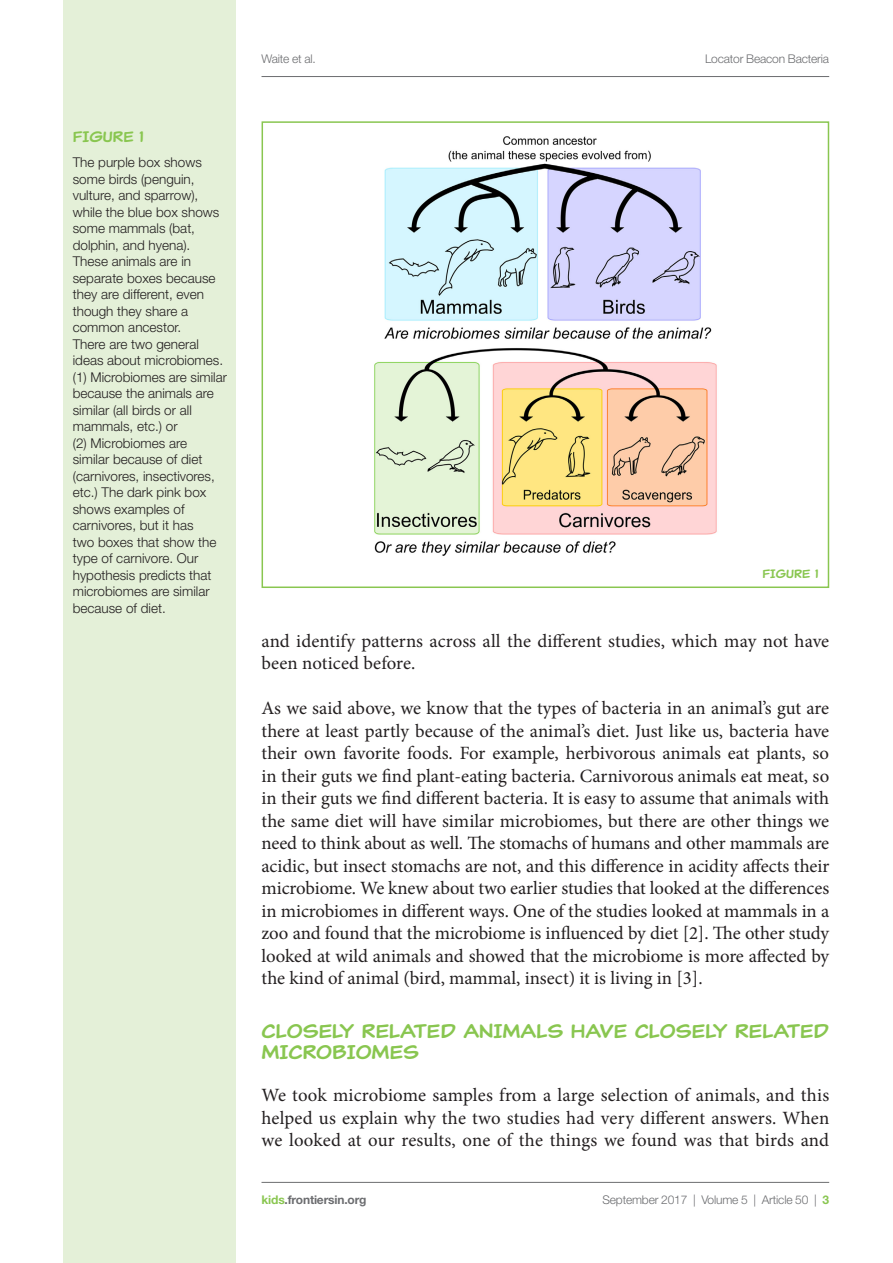
<style>
.page{position:relative;width:893px;height:1263px;background:#fff}
.page>*{position:absolute;margin:0;border:0;box-sizing:border-box;transform-origin:0 0}
.t1{font:19.5px "Classic Comic";color:#89c650}
.t2{font:18.75px/22.5px "Minion Pro";color:#231f20;text-align:justify}
.t3{font:15px "Classic Comic";color:#89c650}
.t4{font:300 13.5px/16.5px "Helvetica Neue LT Std";color:#231f20}
.t5{font:300 12px "Helvetica Neue LT Std";letter-spacing:-.015em;color:#6c6d70}
.t6{font:700 12px "Helvetica Neue LT Std";color:#6c6d70}
.t7{font:12px "Classic Comic";color:#89c650}
.s1{color:#89c650}
.s2{font-weight:700;color:#89c650}
</style>
<div class="page">
<div style="left:64px;top:0;width:172px;height:1263px;background:#e4f0d8"></div>
<hr style="left:261px;top:76px;width:568px;height:1px;background:#6c6d70">
<hr style="left:261px;top:1182px;width:568px;height:1px;background:#6c6d70">
<img style="left:374px;top:136px;width:343px;height:420px">
<div style="left:262px;top:121px;width:567px;height:467px;border:2px solid #89c650"></div>
<p class="t3" style="left:73px;top:127px;width:21px">FIgU</p>
<p class="t3" style="left:113px;top:127px;width:33px">rE 1</p>
<p class="t4" style="left:73px;top:154px;width:156px">The purple box shows some birds (penguin, vulture, and sparrow), while the blue box shows some mammals (bat, dolphin, and hyena).<br>These animals are in separate boxes because they are different, even though they share a common ancestor.<br>There are two general ideas about microbiomes. (1) Microbiomes are similar because the animals are similar (all birds or all mammals, etc.) or<br>(2) Microbiomes are<br>similar because of diet (carnivores, insectivores, etc.) The dark pink box shows examples of carnivores, but it has<br>two boxes that show the type of carnivore. Our hypothesis predicts that microbiomes are similar because of diet.</p>
<p class="t5" style="left:261px;top:51px;width:56px">Waite et al.</p>
<p class="t5" style="left:705px;top:51px;width:126px">Locator Beacon Bacteria</p>
<p class="t7" style="left:762px;top:565px;width:58px">FIgUrE 1</p>
<p class="t2" style="left:261px;top:629px;width:569px">and identify patterns across all the different studies, which may not have been noticed before.</p>
<p class="t2" style="left:261px;top:697px;width:569px">As we said above, we know that the types of bacteria in an animal’s gut are there at least partly because of the animal’s diet. Just like us, bacteria have their own favorite foods. For example, herbivorous animals eat plants, so in their guts we find plant-eating bacteria. Carnivorous animals eat meat, so in their guts we find different bacteria. It is easy to assume that animals with the same diet will have similar microbiomes, but there are other things we need to think about as well. The stomachs of humans and other mammals are acidic, but insect stomachs are not, and this difference in acidity affects their microbiome. We knew about two earlier studies that looked at the differences in microbiomes in different ways. One of the studies looked at mammals in a zoo and found that the microbiome is influenced by diet [2]. The other study looked at wild animals and showed that the microbiome is more affected by the kind of animal (bird, mammal, insect) it is living in [3].</p>
<p class="t1" style="left:261px;top:1018px;width:15px">CLOSELY</p>
<p class="t1" style="left:362px;top:1018px;width:15px">RELATED</p>
<p class="t1" style="left:463px;top:1018px;width:16px">ANIMALS</p>
<p class="t1" style="left:571px;top:1018px;width:15px">HAVE</p>
<p class="t1" style="left:635px;top:1018px;width:15px">CLOSELY</p>
<p class="t1" style="left:735px;top:1018px;width:15px">RELATED</p>
<p class="t1" style="left:261px;top:1039px;width:15px">MICRO</p>
<p class="t1" style="left:332px;top:1039px;width:30px">BIOMES</p>
<p class="t2" style="left:261px;top:1084px;width:569px">We took microbiome samples from a large selection of animals, and this helped us explain why the two studies had very different answers. When we looked at our results, one of the things we found was that birds and</p>
<p class="t6" style="left:261px;top:1192px;width:107px"><span class="s1">kids</span>.frontiersin.org</p>
<p class="t5" style="left:602px;top:1192px;width:228px">September 2017 | Volume 5 | Article 50 | <span class="s2">3</span></p>
</div>
